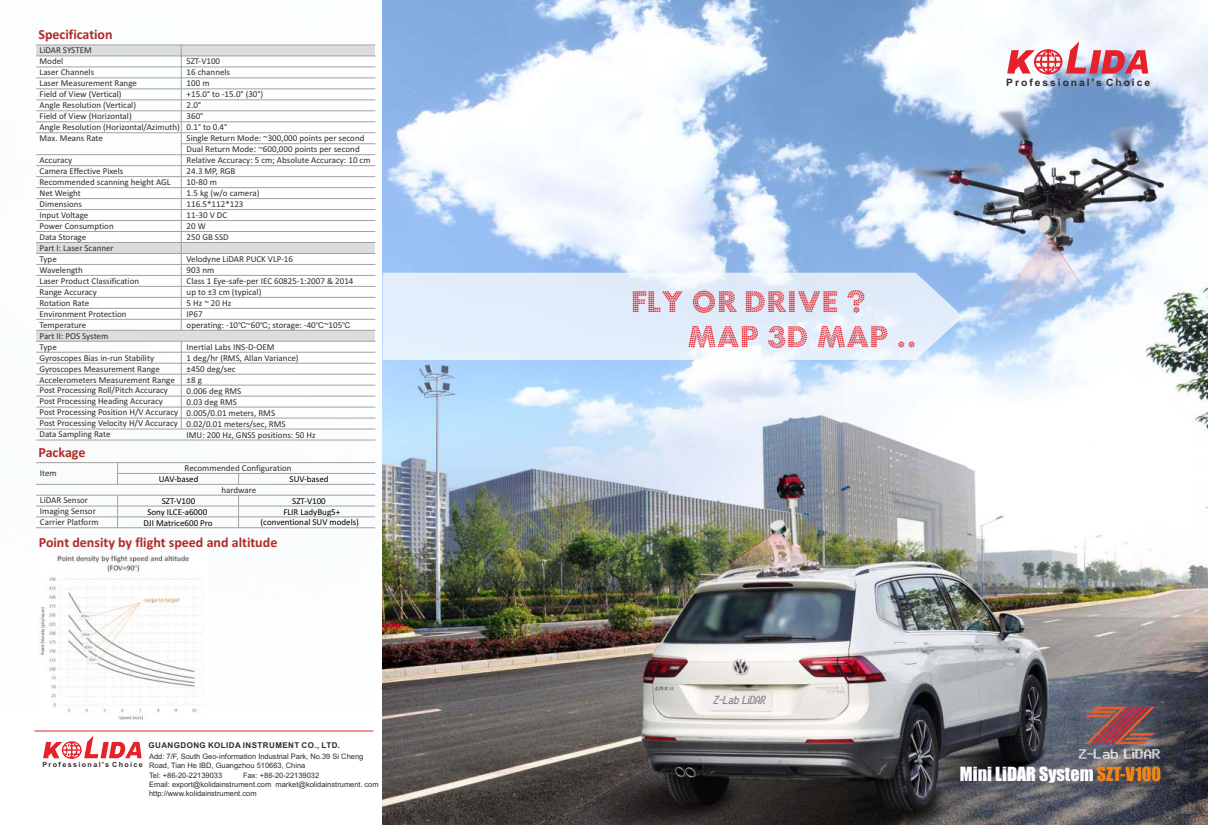
<style>
.page{position:relative;width:1208px;height:825px;background:#fff}
.page>*{position:absolute;margin:0;border:0;box-sizing:border-box;transform-origin:0 0}
.t1{font:27.8px/35.2px "Fortuna Dot";letter-spacing:.065em;color:#e62129}
.t2{font:20.4px "Arcade";color:#fefefe;scale:.79 1}
.t3{font:italic 18.3px "Arcade";color:#757475;scale:.56 1}
.t4{font:18px "Impact";color:#fefefe}
.t5{font:700 14px "Calibri";color:#b02a26}
.t6{font:700 10.2px "Arial";letter-spacing:.19em;color:#332c2b}
.t7{font:9px/11px "Calibri";color:#332c2b}
.t8{font:9px "Calibri";color:#000}
.t9{font:700 8px "Arial";letter-spacing:.055em;color:#332c2b}
.t10{font:7.5px/9.3px "Arial";color:#332c2b}
.t11{font:700 7.1px "Arial";letter-spacing:.19em;color:#332c2b}
.s1{font-family:"ST Xihei"}
.s2{font-family:"Arial Unicode MS";font-size:8px}
.s3{font-family:"Sim Sun"}
.s4{color:#f08519}
</style>
<div class="page">
<img style="left:382px;top:0;width:826px;height:825px">
<div style="left:37px;top:45px;width:338px;height:11px;background:#dcdddd"></div>
<div style="left:36px;top:242px;width:339px;height:11px;background:#dcdddd"></div>
<svg style="left:1085px;top:707px;width:70px;height:37px;background:#925152"></svg>
<hr style="left:34px;top:731px;width:339px;height:1px;background:#e62129">
<hr style="left:117px;top:495px;width:1px;height:33px;background:#a1a1a1">
<svg style="left:117px;top:463px;width:1px;height:21px"></svg>
<hr style="left:238px;top:495px;width:1px;height:33px;background:#a1a1a1">
<hr style="left:36px;top:527px;width:339px;height:1px;background:#a1a1a1">
<hr style="left:36px;top:517px;width:339px;height:1px;background:#a1a1a1">
<hr style="left:36px;top:506px;width:339px;height:1px;background:#a1a1a1">
<hr style="left:36px;top:495px;width:339px;height:1px;background:#a1a1a1">
<hr style="left:36px;top:484px;width:339px;height:1px;background:#a1a1a1">
<hr style="left:118px;top:473px;width:257px;height:1px;background:#a1a1a1">
<hr style="left:36px;top:462px;width:339px;height:1px;background:#a1a1a1">
<hr style="left:181px;top:45px;width:1px;height:384px;background:#a1a1a1">
<hr style="left:36px;top:440px;width:339px;height:1px;background:#a1a1a1">
<hr style="left:36px;top:429px;width:339px;height:1px;background:#a1a1a1">
<hr style="left:36px;top:418px;width:339px;height:1px;background:#a1a1a1">
<hr style="left:36px;top:407px;width:339px;height:1px;background:#a1a1a1">
<hr style="left:36px;top:396px;width:339px;height:1px;background:#a1a1a1">
<hr style="left:36px;top:385px;width:339px;height:1px;background:#a1a1a1">
<hr style="left:36px;top:374px;width:339px;height:1px;background:#a1a1a1">
<hr style="left:36px;top:363px;width:339px;height:1px;background:#a1a1a1">
<hr style="left:36px;top:352px;width:339px;height:1px;background:#a1a1a1">
<div style="left:36px;top:330px;width:339px;height:11px;background:#dcdddd"></div>
<hr style="left:36px;top:341px;width:339px;height:1px;background:#a1a1a1">
<hr style="left:36px;top:330px;width:339px;height:1px;background:#a1a1a1">
<hr style="left:36px;top:319px;width:339px;height:1px;background:#a1a1a1">
<hr style="left:36px;top:308px;width:339px;height:1px;background:#a1a1a1">
<hr style="left:36px;top:297px;width:339px;height:1px;background:#a1a1a1">
<hr style="left:36px;top:286px;width:339px;height:1px;background:#a1a1a1">
<hr style="left:36px;top:275px;width:339px;height:1px;background:#a1a1a1">
<hr style="left:36px;top:264px;width:339px;height:1px;background:#a1a1a1">
<hr style="left:36px;top:253px;width:339px;height:1px;background:#a1a1a1">
<hr style="left:36px;top:242px;width:339px;height:1px;background:#a1a1a1">
<hr style="left:36px;top:231px;width:339px;height:1px;background:#a1a1a1">
<hr style="left:36px;top:220px;width:339px;height:1px;background:#a1a1a1">
<hr style="left:36px;top:209px;width:339px;height:1px;background:#a1a1a1">
<hr style="left:36px;top:198px;width:339px;height:1px;background:#a1a1a1">
<hr style="left:36px;top:187px;width:339px;height:1px;background:#a1a1a1">
<hr style="left:36px;top:176px;width:339px;height:1px;background:#a1a1a1">
<hr style="left:36px;top:165px;width:339px;height:1px;background:#a1a1a1">
<hr style="left:181px;top:143px;width:194px;height:1px;background:#a1a1a1">
<hr style="left:36px;top:132px;width:339px;height:1px;background:#a1a1a1">
<hr style="left:36px;top:121px;width:339px;height:1px;background:#a1a1a1">
<hr style="left:36px;top:111px;width:339px;height:1px;background:#a1a1a1">
<hr style="left:36px;top:100px;width:339px;height:1px;background:#a1a1a1">
<hr style="left:36px;top:89px;width:339px;height:1px;background:#a1a1a1">
<hr style="left:36px;top:78px;width:339px;height:1px;background:#a1a1a1">
<hr style="left:36px;top:67px;width:339px;height:1px;background:#a1a1a1">
<hr style="left:36px;top:56px;width:339px;height:1px;background:#a1a1a1">
<hr style="left:36px;top:45px;width:339px;height:1px;background:#a1a1a1">
<img style="left:39px;top:552px;width:165px;height:169px">
<svg style="left:980px;top:234px;width:116px;height:95px;background:#c0d1ec"></svg>
<img style="left:695px;top:532px;width:156px;height:57px">
<hr style="left:36px;top:154px;width:339px;height:1px;background:#a1a1a1">
<svg style="left:383px;top:273px;width:580px;height:87px;background:#e1ecfa"></svg>
<svg style="left:43px;top:736px;width:99px;height:23px"></svg>
<svg style="left:1007px;top:41px;width:141px;height:34px"></svg>
<h3 class="t5" style="left:38px;top:28px;width:76px">Specification</h3>
<p class="t7" style="left:40px;top:45px;width:142px">LiDAR SYSTEM<br>Model<br>Laser Channels<br>Laser Measurement Range<br>Field of View (Vertical)<br>Angle Resolution (Vertical)<br>Field of View (Horizontal)<br>Angle Resolution (Horizontal/Azimuth)<br>Max. Means Rate</p>
<p class="t7" style="left:40px;top:155px;width:140px">Accuracy<br>Camera Effective Pixels<br>Recommended scanning height AGL<br>Net Weight<br>Dimensions<br>Input Voltage<br>Power Consumption<br>Data Storage<br>Part I: Laser Scanner<br>Type<br>Wavelength<br>Laser Product Classification<br>Range Accuracy<br>Rotation Rate<br>Environment Protection<br>Temperature<br>Part II: POS System<br>Type<br>Gyroscopes Bias in-run Stability<br>Gyroscopes Measurement Range<br>Accelerometers Measurement Range<br>Post Processing Roll/Pitch Accuracy<br>Post Processing Heading Accuracy<br>Post Processing Position H/V Accuracy<br>Post Processing Velocity H/V Accuracy<br>Data Sampling Rate</p>
<p class="t7" style="left:187px;top:57px;width:185px">SZT-V100<br>16 channels<br>100 m<br>+15.0° to -15.0° (30°)<br>2.0°<br>360°<br>0.1° to 0.4°<br>Single Return Mode: ~300,000 points per second<br>Dual Return Mode<span class="s1">:</span> ~600,000 points per second<br>Relative Accuracy: 5 cm; Absolute Accuracy: 10 cm<br>24.3 MP, RGB<br>10-80 m<br>1.5 kg (w/o camera)<br>116.5*112*123<br>11-30 V DC<br>20 W<br>250 GB SSD</p>
<p class="t7" style="left:187px;top:254px;width:168px">Velodyne LiDAR PUCK VLP-16<br>903 nm<br>Class 1 Eye-safe-per IEC 60825-1:2007 &amp; 2014 up to ±3 cm (typical)<br>5 Hz ~ 20 Hz<br>IP67<br>operating: -10<span class="s2">℃</span>~60<span class="s2">℃</span>; storage: -40<span class="s2">℃</span>~105<span class="s2">℃</span></p>
<p class="t7" style="left:187px;top:342px;width:131px">Inertial Labs INS-D-OEM<br>1 deg/hr (RMS, Allan Variance) ±450 deg/sec<br>±8 g<br>0.006 deg RMS<br>0.03 deg RMS<br>0.005/0.01 meters, RMS<br>0.02/0.01 meters/sec, RMS<br>IMU: 200 Hz, GNSS positions: 50 Hz</p>
<h3 class="t5" style="left:39px;top:447px;width:48px">Package</h3>
<p class="t7" style="left:40px;top:469px;width:18px">Item</p>
<p class="t7" style="left:40px;top:496px;width:60px">LiDAR Sensor<br>Imaging Sensor<br>Carrier Platform</p>
<p class="t7" style="left:185px;top:463px;width:108px">Recommended Configuration</p>
<p class="t7" style="left:221px;top:485px;width:36px">hardware</p>
<p class="t8" style="left:159px;top:475px;width:41px">UAV-based</p>
<p class="t8" style="left:289px;top:475px;width:41px">SUV-based</p>
<p class="t8" style="left:162px;top:497px;width:35px">SZT-V100</p>
<p class="t8" style="left:292px;top:497px;width:35px">SZT-V100</p>
<p class="t8" style="left:147px;top:508px;width:61px">Sony ILCE-a6000</p>
<p class="t8" style="left:283px;top:508px;width:58px">FLIR LadyBug5+</p>
<p class="t8" style="left:143px;top:519px;width:71px">DJI Matrice600 Pro</p>
<p class="t8" style="left:260px;top:518px;width:100px">(conventional SUV models)</p>
<h3 class="t5" style="left:39px;top:536px;width:240px">Point density by flight speed and altitude</h3>
<p class="t9" style="left:148px;top:742px;width:193px">GUANGDONG KOLIDA INSTRUMENT CO., LTD.</p>
<p class="t10" style="left:149px;top:752px;width:216px">Add: 7/F, South Geo-information Industrial Park, No.39 Si Cheng<br>Road, Tian He IBD, Guangzhou 510663, China<br>Tel: +86-20-22139033</p>
<p class="t11" style="left:42px;top:761px;width:102px">Professional's Choice</p>
<p class="t10" style="left:149px;top:771px;width:231px;text-indent:94px">Fax: +86-20-22139032<br>Email: export@kolidainstrument.com market@kolidainstrument<span class="s3">.</span>com http://www.kolidainstrument.com</p>
<h1 class="t1" style="left:688px;top:284px;width:230px;text-indent:-56px">FLY OR DRIVE ?<br>MAP 3D MAP ..</h1>
<p class="t6" style="left:1006px;top:78px;width:145px">Professional's Choice</p>
<h3 class="t3" style="left:712px;top:691px;width:99px">Z-Lab LiDAR</h3>
<h2 class="t2" style="left:1079px;top:744px;width:105px">Z-Lab LiDAR</h2>
<h3 class="t4" style="left:960px;top:767px;width:203px">Mini LiDAR System <span class="s4">SZT-V100</span></h3>
</div>
